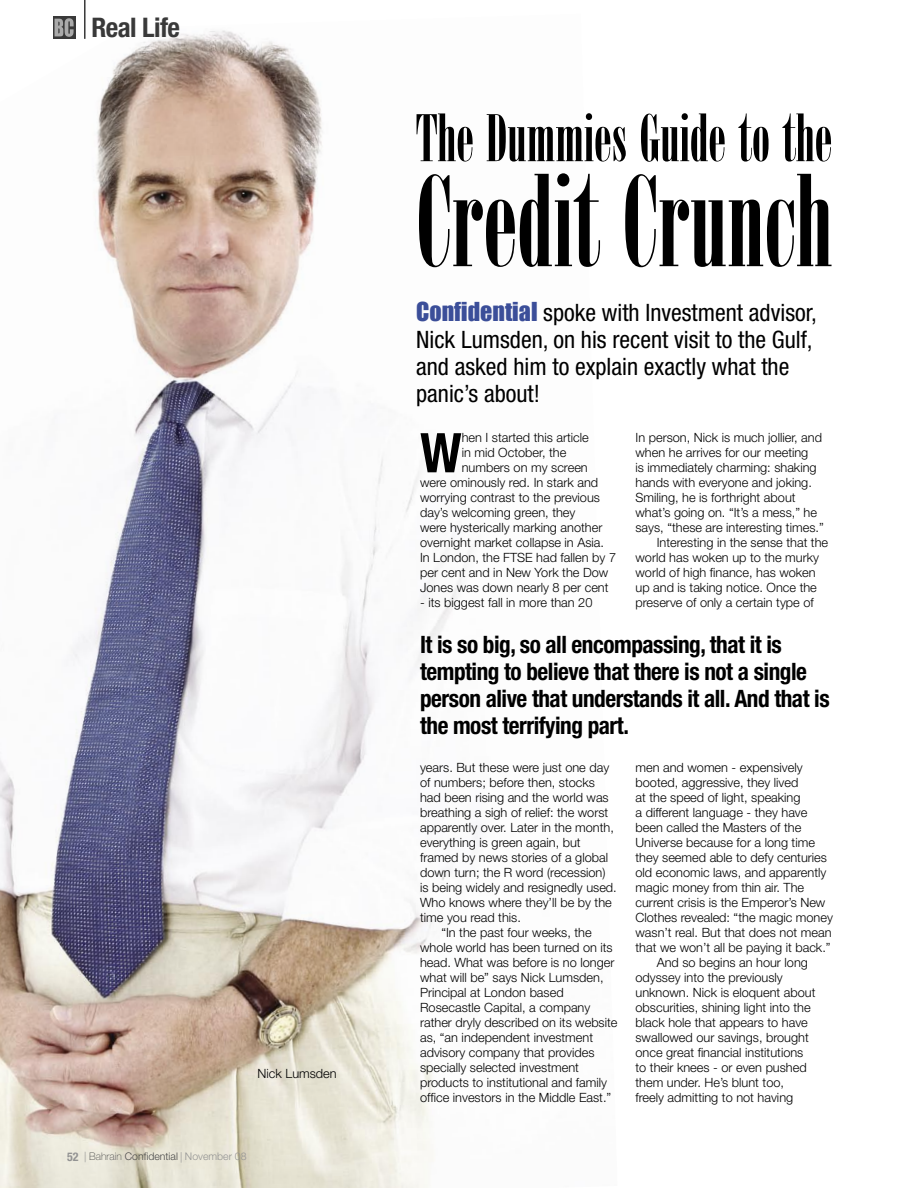
<style>
.page{position:relative;width:918px;height:1188px;background:#fff}
.page>*{position:absolute;margin:0;border:0;box-sizing:border-box;transform-origin:0 0}
.t1{font:136.5px "Arsis D";color:#000}
.t2{font:70.5px "Arsis D";color:#000}
.t3{font:700 condensed 54.75px "Helvetica Neue";color:#000}
.t4{font:700 condensed 27px "Helvetica Neue";letter-spacing:-.02em;color:#393939}
.Qote{font:700 condensed 24px/27px "Helvetica Neue";letter-spacing:-.02em;color:#000}
.subhead{font:condensed 24px/27px "Helvetica Neue";color:#000}
.bodytext{font:300 12.75px/15px "Helvetica Neue";color:#000}
.t5{font:700 condensed 12px "Helvetica Neue";color:#939393}
.t6{font:300 10.5px "Helvetica Neue";color:#484848}
.s1{color:#939393}
.s2{font-weight:100}
.s3{font-family:"Helvetica";font-stretch:condensed;color:#939393}
.s4{font-family:"Impact";font-stretch:normal;color:#3b4e99}
</style>
<div class="page">
<hr style="left:84px;top:0;width:2px;height:39px;background:#393939">
<img style="left:0;top:14px;width:479px;height:1174px">
<p class="t4" style="left:91px;top:11px;width:90px">Real Life</p>
<p class="bodytext" style="left:258px;top:1065px;width:81px">Nick Lumsden</p>
<p class="t5" style="left:67px;top:1149px;width:13px">52</p>
<p class="t6" style="left:84px;top:1150px;width:164px"><span class="s1">|</span> <span class="s2">Bahrain</span> Confidential <span class="s3">|</span> <span class="s1">November 08</span></p>
<p class="t2" style="left:416px;top:102px;width:418px">The Dummies Guide to the</p>
<p class="t1" style="left:416px;top:151px;width:418px">Credit Crunch</p>
<p class="subhead" style="left:416px;top:299px;width:402px"><span class="s4">Confidential</span> spoke with Investment advisor, Nick Lumsden, on his recent visit to the Gulf, and asked him to explain exactly what the panic’s about!</p>
<p class="t3" style="left:420px;top:420px;width:43px">W</p>
<p class="bodytext" style="left:462px;top:430px;width:129px">hen I started this article</p>
<p class="bodytext" style="left:462px;top:445px;width:106px">in mid October, the</p>
<p class="bodytext" style="left:462px;top:460px;width:128px">numbers on my screen</p>
<p class="bodytext" style="left:420px;top:475px;width:180px">were ominously red. In stark and</p>
<p class="bodytext" style="left:420px;top:490px;width:181px">worrying contrast to the previous</p>
<p class="bodytext" style="left:420px;top:505px;width:157px">day’s welcoming green, they</p>
<p class="bodytext" style="left:420px;top:520px;width:184px">were hysterically marking another</p>
<p class="bodytext" style="left:420px;top:535px;width:185px">overnight market collapse in Asia.</p>
<p class="bodytext" style="left:420px;top:550px;width:198px">In London, the FTSE had fallen by 7</p>
<p class="bodytext" style="left:420px;top:565px;width:190px">per cent and in New York the Dow</p>
<p class="bodytext" style="left:420px;top:580px;width:190px">Jones was down nearly 8 per cent</p>
<p class="bodytext" style="left:420px;top:595px;width:174px">- its biggest fall in more than 20</p>
<p class="bodytext" style="left:636px;top:430px;width:190px">In person, Nick is much jollier, and when he arrives for our meeting<br>is immediately charming: shaking hands with everyone and joking.<br>Smiling, he is forthright about what’s going on. “It’s a mess,” he says, “these are interesting times.”</p>
<p class="bodytext" style="left:636px;top:535px;width:194px;text-indent:21px">Interesting in the sense that the world has woken up to the murky world of high finance, has woken up and is taking notice. Once the preserve of only a certain type of</p>
<p class="Qote" style="left:420px;top:631px;width:411px">It is so big, so all encompassing, that it is tempting to believe that there is not a single person alive that understands it all. And that is the most terrifying part.</p>
<p class="bodytext" style="left:420px;top:760px;width:198px">years. But these were just one day of numbers; before then, stocks had been rising and the world was breathing a sigh of relief: the worst apparently over. Later in the month, everything is green again, but framed by news stories of a global down turn; the R word (recession) is being widely and resignedly used.<br>Who knows where they’ll be by the time you read this.</p>
<p class="bodytext" style="left:420px;top:925px;width:199px;text-indent:21px">“In the past four weeks, the whole world has been turned on its head. What was before is no longer what will be” says Nick Lumsden,<br>Principal at London based<br>Rosecastle Capital, a company rather dryly described on its website as, “an independent investment advisory company that provides specially selected investment products to institutional and family office investors in the Middle East.”</p>
<p class="bodytext" style="left:636px;top:760px;width:199px">men and women - expensively booted, aggressive, they lived<br>at the speed of light, speaking<br>a different language - they have been called the Masters of the<br>Universe because for a long time they seemed able to defy centuries old economic laws, and apparently magic money from thin air. The current crisis is the Emperor’s New<br>Clothes revealed: “the magic money wasn’t real. But that does not mean that we won’t all be paying it back.”</p>
<p class="bodytext" style="left:636px;top:955px;width:181px;text-indent:21px">And so begins an hour long odyssey into the previously unknown. Nick is eloquent about obscurities, shining light into the black hole that appears to have swallowed our savings, brought once great financial institutions to their knees - or even pushed them under. He’s blunt too, freely admitting to not having</p>
</div>
